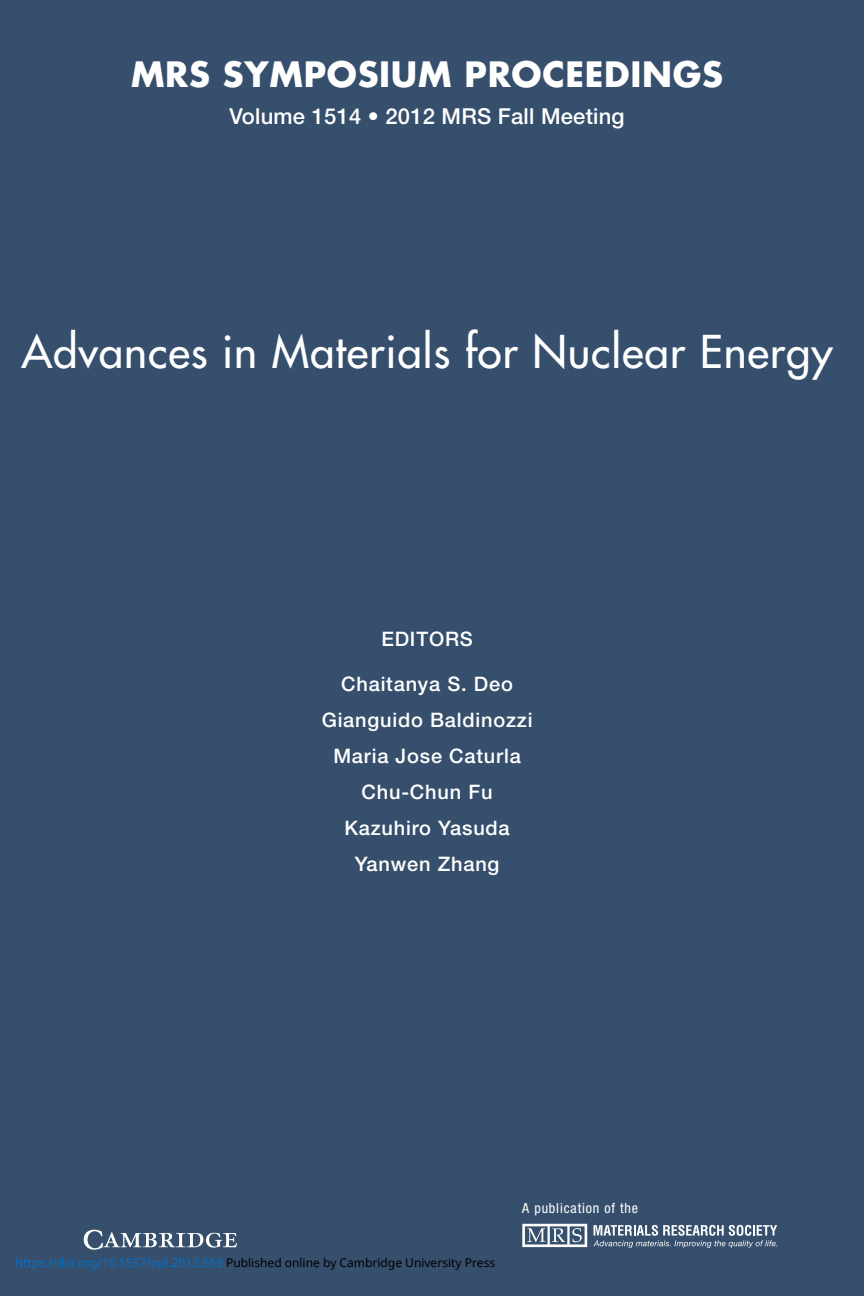
<style>
.page{position:relative;width:864px;height:1296px;background:#364f6c}
.page>*{position:absolute;margin:0;border:0;box-sizing:border-box;transform-origin:0 0}
.t1{font:44px "Futura";letter-spacing:.02em;color:#fff}
.t2{font:700 34px "Futura";letter-spacing:.02em;color:#fff}
.t3{font:500 22px "Helvetica Neue";letter-spacing:.01em;color:#fff}
.t4{font:500 20px/36px "Helvetica Neue";letter-spacing:.04em;color:#fff;text-align:center}
.t5{font:condensed 14px "Helvetica Neue";letter-spacing:.06em;color:#fff}
.t6{font:12px "Noto Sans";color:#000}
.s1{color:#0172cf}
</style>
<div class="page">
<svg style="left:522px;top:1224px;width:65px;height:23px"></svg>
<svg style="left:593px;top:1225px;width:184px;height:23px"></svg>
<svg style="left:84px;top:1230px;width:153px;height:20px"></svg>
<p class="t2" style="left:131px;top:59px;width:593px">MRS SYMPOSIUM PROCEEDINGS</p>
<p class="t3" style="left:230px;top:108px;width:397px">Volume 1514 • 2012 MRS Fall Meeting</p>
<p class="t1" style="left:21px;top:330px;width:813px">Advances in Materials for Nuclear Energy</p>
<p class="t4" style="left:381px;top:623px;width:93px">EDITORS</p>
<p class="t4" style="left:322px;top:668px;width:212px">Chaitanya S. Deo<br>Gianguido Baldinozzi<br>Maria Jose Caturla<br>Chu-Chun Fu<br>Kazuhiro Yasuda<br>Yanwen Zhang</p>
<p class="t6" style="left:16px;top:1255px;width:481px"><span class="s1">https://doi.org/10.1557/opl.2013.653</span> Published online by Cambridge University Press</p>
<p class="t5" style="left:522px;top:1203px;width:117px">A publication of the</p>
</div>
